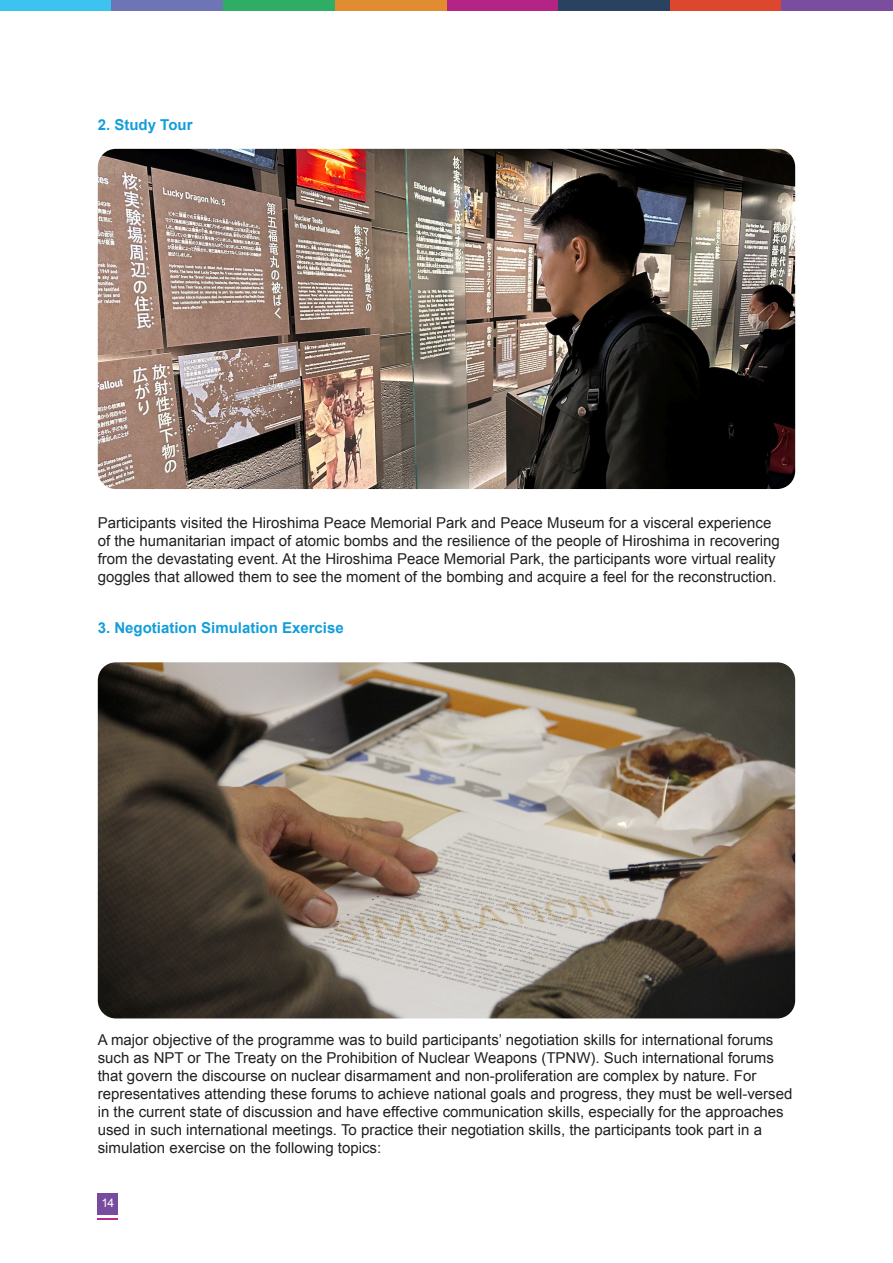
<style>
.page{position:relative;width:893px;height:1263px;background:#fff}
.page>*{position:absolute;margin:0;border:0;box-sizing:border-box;transform-origin:0 0}
.t1{font:15px/18px "Arial";color:#231f20}
.t2{font:700 15px "Arial";color:#119eda}
.t3{font:12px "Arial";color:#fff}
</style>
<div class="page">
<div style="left:0;top:0;width:112px;height:11px;background:#3dc3ef"></div>
<div style="left:446px;top:0;width:112px;height:11px;background:#b32484"></div>
<div style="left:223px;top:0;width:112px;height:11px;background:#2fad65"></div>
<div style="left:670px;top:0;width:111px;height:11px;background:#dd472e"></div>
<div style="left:112px;top:0;width:111px;height:11px;background:#6d75b4"></div>
<div style="left:558px;top:0;width:112px;height:11px;background:#294260"></div>
<div style="left:335px;top:0;width:111px;height:11px;background:#e28c31"></div>
<div style="left:781px;top:0;width:112px;height:11px;background:#7a4d9f"></div>
<div style="left:98px;top:1193px;width:20px;height:22px;background:#774b9d"></div>
<hr style="left:98px;top:1218px;width:20px;height:2px;background:#b2248f">
<img style="left:98px;top:149px;width:697px;height:340px">
<img style="left:98px;top:662px;width:697px;height:356px">
<p class="t2" style="left:98px;top:115px;width:96px">2. Study Tour</p>
<p class="t1" style="left:98px;top:513px;width:683px">Participants visited the Hiroshima Peace Memorial Park and Peace Museum for a visceral experience of the humanitarian impact of atomic bombs and the resilience of the people of Hiroshima in recovering from the devastating event. At the Hiroshima Peace Memorial Park, the participants wore virtual reality goggles that allowed them to see the moment of the bombing and acquire a feel for the reconstruction.</p>
<p class="t2" style="left:98px;top:618px;width:247px">3. Negotiation Simulation Exercise</p>
<p class="t1" style="left:98px;top:1031px;width:696px">A major objective of the programme was to build participants’ negotiation skills for international forums such as NPT or The Treaty on the Prohibition of Nuclear Weapons (TPNW). Such international forums that govern the discourse on nuclear disarmament and non-proliferation are complex by nature. For representatives attending these forums to achieve national goals and progress, they must be well-versed in the current state of discussion and have effective communication skills, especially for the approaches used in such international meetings. To practice their negotiation skills, the participants took part in a simulation exercise on the following topics:</p>
<p class="t3" style="left:101px;top:1194px;width:14px">14</p>
</div>
